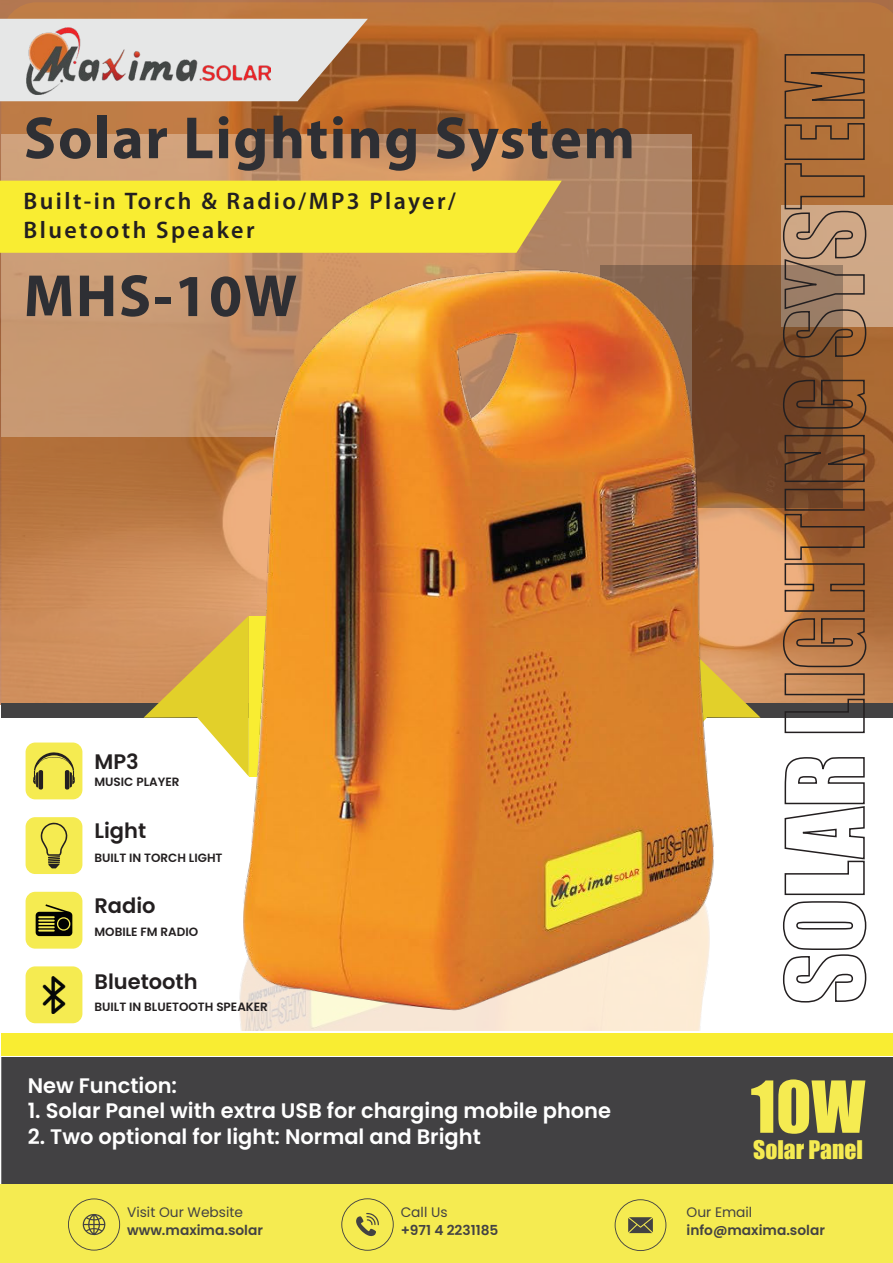
<style>
.page{position:relative;width:893px;height:1263px;background:#fff}
.page>*{position:absolute;margin:0;border:0;box-sizing:border-box;transform-origin:0 0}
.t1{font:66.15px "Impact";color:#f5eb51}
.t2{font:700 60px "Myriad Pro";letter-spacing:.025em;color:#2e2f34}
.t3{font:600 24px/28.8px "Myriad Pro";letter-spacing:.1em;color:#231f20}
.t4{font:23.55px "Impact";color:#f5eb51}
.t5{font:600 21px "Poppins";color:#fff}
.t6{font:600 21px "Poppins";color:#231f20}
.t7{font:600 13.8px "Poppins";color:#434243}
.t8{font:13.8px "Poppins";color:#434243}
.t9{font:600 12px "Poppins";color:#231f20}
</style>
<div class="page">
<img style="left:0;top:0;width:893px;height:1184px">
<div style="left:0;top:1184px;width:893px;height:79px;background:#f5eb51"></div>
<svg style="left:782px;top:756px;width:85px;height:247px"></svg>
<svg style="left:784px;top:698px;width:81px;height:36px"></svg>
<div style="left:785px;top:673px;width:80px;height:22px;border:2px solid #231f20"></div>
<svg style="left:782px;top:513px;width:85px;height:155px;background:#a46a3e"></svg>
<div style="left:785px;top:489px;width:80px;height:22px;border:2px solid #231f20"></div>
<svg style="left:782px;top:379px;width:85px;height:104px;background:#754828"></svg>
<svg style="left:782px;top:53px;width:85px;height:305px;background:#a1724c"></svg>
<img style="left:27px;top:27px;width:244px;height:67px">
<div style="left:26px;top:742px;width:56px;height:57px;background:#f5eb51;border-radius:10px"></div>
<div style="left:26px;top:817px;width:56px;height:57px;background:#f5eb51;border-radius:10px"></div>
<div style="left:26px;top:892px;width:56px;height:57px;background:#f5eb51;border-radius:10px"></div>
<div style="left:26px;top:966px;width:56px;height:57px;background:#f5eb51;border-radius:10px"></div>
<svg style="left:33px;top:752px;width:42px;height:37px"></svg>
<svg style="left:41px;top:823px;width:26px;height:45px"></svg>
<svg style="left:36px;top:904px;width:36px;height:32px"></svg>
<img style="left:42px;top:976px;width:24px;height:37px">
<svg style="left:68px;top:1198px;width:52px;height:52px"></svg>
<svg style="left:341px;top:1198px;width:53px;height:53px"></svg>
<svg style="left:615px;top:1199px;width:51px;height:52px"></svg>
<h2 class="t2" style="left:24px;top:116px;width:613px">Solar Lighting System</h2>
<p class="t3" style="left:24px;top:189px;width:434px">Built-in Torch &amp; Radio/MP3 Player/<br>Bluetooth Speaker</p>
<h2 class="t2" style="left:24px;top:273px;width:275px">MHS-10W</h2>
<p class="t6" style="left:94px;top:752px;width:46px">MP3</p>
<p class="t9" style="left:94px;top:777px;width:86px">MUSIC PLAYER</p>
<p class="t6" style="left:94px;top:822px;width:53px">Light</p>
<p class="t9" style="left:94px;top:853px;width:130px">BUILT IN TORCH LIGHT</p>
<p class="t6" style="left:94px;top:896px;width:63px">Radio</p>
<p class="t9" style="left:94px;top:927px;width:105px">MOBILE FM RADIO</p>
<p class="t6" style="left:94px;top:973px;width:105px">Bluetooth</p>
<p class="t9" style="left:94px;top:1001px;width:175px">BUILT IN BLUETOOTH SPEAKER</p>
<p class="t5" style="left:28px;top:1077px;width:151px">New Function:</p>
<p class="t5" style="left:28px;top:1102px;width:585px">1. Solar Panel with extra USB for charging mobile phone</p>
<p class="t5" style="left:28px;top:1127px;width:455px">2. Two optional for light: Normal and Bright</p>
<p class="t8" style="left:127px;top:1204px;width:117px">Visit Our Website</p>
<p class="t7" style="left:127px;top:1224px;width:137px">www.maxima.solar</p>
<p class="t8" style="left:401px;top:1204px;width:48px">Call Us</p>
<p class="t7" style="left:401px;top:1224px;width:99px">+971 4 2231185</p>
<h1 class="t1" style="left:751px;top:1071px;width:116px">10W</h1>
<p class="t4" style="left:753px;top:1136px;width:111px">Solar Panel</p>
<p class="t8" style="left:686px;top:1204px;width:67px">Our Email</p>
<p class="t7" style="left:686px;top:1224px;width:140px">info@maxima.solar</p>
</div>
